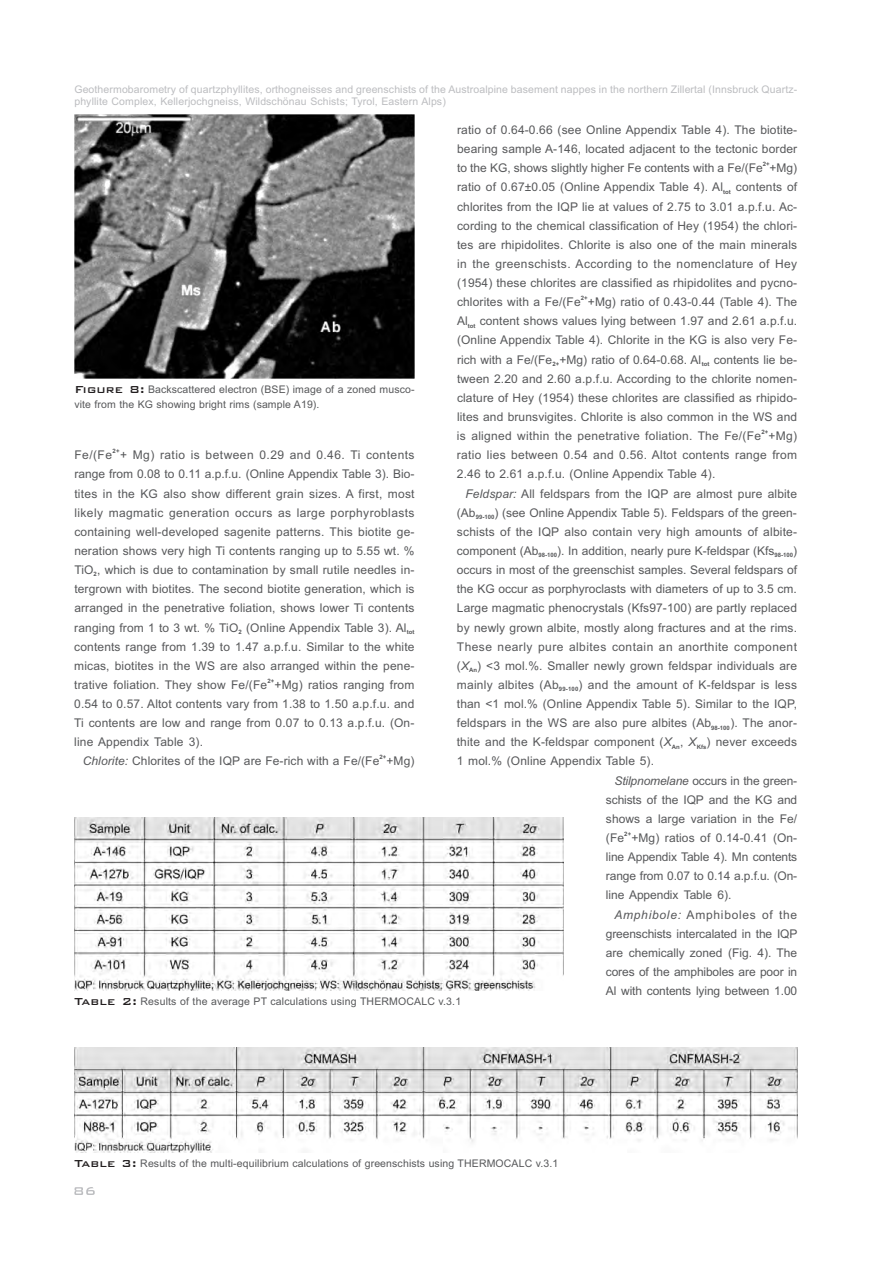
<style>
.page{position:relative;width:893px;height:1263px;background:#fff}
.page>*{position:absolute;margin:0;border:0;box-sizing:border-box;transform-origin:0 0}
.t1{font:12px/19.2px "Arial";letter-spacing:.01em;color:#57585a;text-align:justify}
.t2{font:12px "Arial";letter-spacing:-.01em;color:#57585a}
.t3{font:10.5px/14.9px "Arial";letter-spacing:.015em;color:#57585a}
.t4{font:10.5px/11.7px "Arial";letter-spacing:.01em;color:#bcbdc0}
.t5{font:700 6px "Arial";color:#57585a}
.s1{font-style:italic}
.s2{font-family:"Bank Gothic BT";font-weight:500;font-size:13.5px;color:#231f20}
</style>
<div class="page">
<svg style="left:74px;top:1187px;width:21px;height:8px"></svg>
<img style="left:74px;top:817px;width:490px;height:173px">
<img style="left:74px;top:1047px;width:724px;height:106px">
<img style="left:74px;top:114px;width:341px;height:265px">
<p class="t4" style="left:74px;top:84px;width:724px">Geothermobarometry of quartzphyllites, orthogneisses and greenschists of the Austroalpine basement nappes in the northern Zillertal (Innsbruck Quartz&shy;phyllite Complex, Kellerjochgneiss, Wildschönau Schists; Tyrol, Eastern Alps)</p>
<p class="t1" style="left:457px;top:121px;width:342px">ratio of 0.64-0.66 (see Online Appendix Table 4). The biotite&shy;bearing sample A-146, located adjacent to the tectonic border</p>
<p class="t5" style="left:763px;top:162px;width:8px">2+</p>
<p class="t1" style="left:457px;top:160px;width:342px">to the KG, shows slightly higher Fe contents with a Fe/(Fe +Mg) ratio of 0.67±0.05 (Online Appendix Table 4). Al contents of</p>
<p class="t5" style="left:723px;top:189px;width:9px">tot</p>
<p class="t1" style="left:457px;top:198px;width:342px">chlorites from the IQP lie at values of 2.75 to 3.01 a.p.f.u. Ac&shy;cording to the chemical classification of Hey (1954) the chlori&shy;tes are rhipidolites. Chlorite is also one of the main minerals in the greenschists. According to the nomenclature of Hey (1954) these chlorites are classified as rhipidolites and pycno-</p>
<p class="t5" style="left:581px;top:296px;width:8px">2+</p>
<p class="t1" style="left:457px;top:293px;width:342px">chlorites with a Fe/(Fe +Mg) ratio of 0.43-0.44 (Table 4). The<br>Al content shows values lying between 1.97 and 2.61 a.p.f.u.</p>
<p class="t5" style="left:468px;top:323px;width:9px">tot</p>
<p class="t1" style="left:457px;top:332px;width:342px">(Online Appendix Table 4). Chlorite in the KG is also very Fe&shy;rich with a Fe/(Fe +Mg) ratio of 0.64-0.68. Al contents lie be-</p>
<p class="t5" style="left:553px;top:362px;width:8px">2+</p>
<p class="t5" style="left:702px;top:362px;width:9px">tot</p>
<p class="t1" style="left:457px;top:370px;width:342px">tween 2.20 and 2.60 a.p.f.u. According to the chlorite nomen&shy;clature of Hey (1954) these chlorites are classified as rhipido&shy;lites and brunsvigites. Chlorite is also common in the WS and</p>
<p class="t5" style="left:761px;top:430px;width:9px">2+</p>
<p class="t1" style="left:457px;top:427px;width:342px">is aligned within the penetrative foliation. The Fe/(Fe +Mg) ratio lies between 0.54 and 0.56. Altot contents range from 2.46 to 2.61 a.p.f.u. (Online Appendix Table 4).</p>
<p class="t1" style="left:457px;top:485px;width:342px;text-indent:9px"><span class="s1">Feldspar:</span> All feldspars from the IQP are almost pure albite (Ab</p>
<p class="t3" style="left:74px;top:383px;width:342px"><span class="s2">Figure 8:</span> Backscattered electron (BSE) image of a zoned musco&shy;vite from the KG showing bright rims (sample A19).</p>
<p class="t5" style="left:112px;top:449px;width:9px">2+</p>
<p class="t1" style="left:74px;top:447px;width:342px">Fe/(Fe + Mg) ratio is between 0.29 and 0.46. Ti contents range from 0.08 to 0.11 a.p.f.u. (Online Appendix Table 3). Bio&shy;tites in the KG also show different grain sizes. A first, most likely magmatic generation occurs as large porphyroblasts containing well-developed sagenite patterns. This biotite ge&shy;neration shows very high Ti contents ranging up to 5.55 wt. % TiO , which is due to contamination by small rutile needles in-</p>
<p class="t1" style="left:494px;top:504px;width:304px">) (see Online Appendix Table 5). Feldspars of the green-</p>
<p class="t5" style="left:476px;top:515px;width:20px">99-100</p>
<p class="t1" style="left:457px;top:523px;width:342px">schists of the IQP also contain very high amounts of albite&shy;component (Ab</p>
<p class="t1" style="left:557px;top:542px;width:219px">). In addition, nearly pure K-feldspar (Kfs</p>
<p class="t1" style="left:793px;top:542px;width:5px">)</p>
<p class="t5" style="left:539px;top:553px;width:20px">98-100</p>
<p class="t5" style="left:774px;top:553px;width:20px">98-100</p>
<p class="t1" style="left:457px;top:561px;width:342px">occurs in most of the greenschist samples. Several feldspars of the KG occur as porphyroclasts with diameters of up to 3.5 cm.<br>Large magmatic phenocrystals (Kfs97-100) are partly replaced by newly grown albite, mostly along fractures and at the rims.<br>These nearly pure albites contain an anorthite component (<span class="s1">X</span> ) &lt;3 mol.%. Smaller newly grown feldspar individuals are</p>
<p class="t5" style="left:94px;top:572px;width:5px">2</p>
<p class="t1" style="left:74px;top:580px;width:342px">tergrown with biotites. The second biotite generation, which is arranged in the penetrative foliation, shows lower Ti contents ranging from 1 to 3 wt. % TiO (Online Appendix Table 3). Al</p>
<p class="t5" style="left:238px;top:629px;width:5px">2</p>
<p class="t5" style="left:407px;top:629px;width:9px">tot</p>
<p class="t1" style="left:74px;top:638px;width:342px">contents range from 1.39 to 1.47 a.p.f.u. Similar to the white micas, biotites in the WS are also arranged within the pene-</p>
<p class="t5" style="left:267px;top:678px;width:8px">2+</p>
<p class="t1" style="left:74px;top:676px;width:342px">trative foliation. They show Fe/(Fe +Mg) ratios ranging from 0.54 to 0.57. Altot contents vary from 1.38 to 1.50 a.p.f.u. and Ti contents are low and range from 0.07 to 0.13 a.p.f.u. (On&shy;line Appendix Table 3).</p>
<p class="t5" style="left:379px;top:755px;width:8px">2+</p>
<p class="t1" style="left:83px;top:753px;width:333px"><span class="s1">Chlorite:</span> Chlorites of the IQP are Fe-rich with a Fe/(Fe +Mg)</p>
<p class="t5" style="left:469px;top:668px;width:9px">An</p>
<p class="t1" style="left:457px;top:676px;width:103px">mainly albites (Ab</p>
<p class="t1" style="left:578px;top:676px;width:220px">) and the amount of K-feldspar is less</p>
<p class="t5" style="left:559px;top:687px;width:21px">99-100</p>
<p class="t1" style="left:457px;top:695px;width:342px">than &lt;1 mol.% (Online Appendix Table 5). Similar to the IQP, feldspars in the WS are also pure albites (Ab</p>
<p class="t1" style="left:730px;top:714px;width:68px">). The anor-</p>
<p class="t5" style="left:711px;top:725px;width:20px">98-100</p>
<p class="t1" style="left:457px;top:734px;width:342px">thite and the K-feldspar component (<span class="s1">X</span> , <span class="s1">X</span> ) never exceeds</p>
<p class="t5" style="left:672px;top:744px;width:9px">An</p>
<p class="t5" style="left:697px;top:744px;width:11px">Kfs</p>
<p class="t1" style="left:457px;top:753px;width:199px">1 mol.% (Online Appendix Table 5).</p>
<p class="t2" style="left:614px;top:776px;width:184px"><span class="s1">Stilpnomelane</span> occurs in the green-</p>
<p class="t2" style="left:606px;top:795px;width:193px">schists of the IQP and the KG and</p>
<p class="t1" style="left:606px;top:810px;width:193px">shows a large variation in the Fe/</p>
<p class="t5" style="left:624px;top:832px;width:9px">2+</p>
<p class="t1" style="left:606px;top:829px;width:193px">(Fe +Mg) ratios of 0.14-0.41 (On&shy;line Appendix Table 4). Mn contents range from 0.07 to 0.14 a.p.f.u. (On&shy;line Appendix Table 6).</p>
<p class="t1" style="left:606px;top:906px;width:193px;text-indent:9px"><span class="s1">Amphibole:</span> Amphiboles of the greenschists intercalated in the IQP are chemically zoned (Fig. 4). The cores of the amphiboles are poor in Al with contents lying between 1.00</p>
<p class="t3" style="left:74px;top:995px;width:388px"><span class="s2">Table 2:</span> Results of the average PT calculations using THERMOCALC v.3.1</p>
<p class="t3" style="left:74px;top:1157px;width:485px"><span class="s2">Table 3:</span> Results of the multi-equilibrium calculations of greenschists using THERMOCALC v.3.1</p>
</div>
